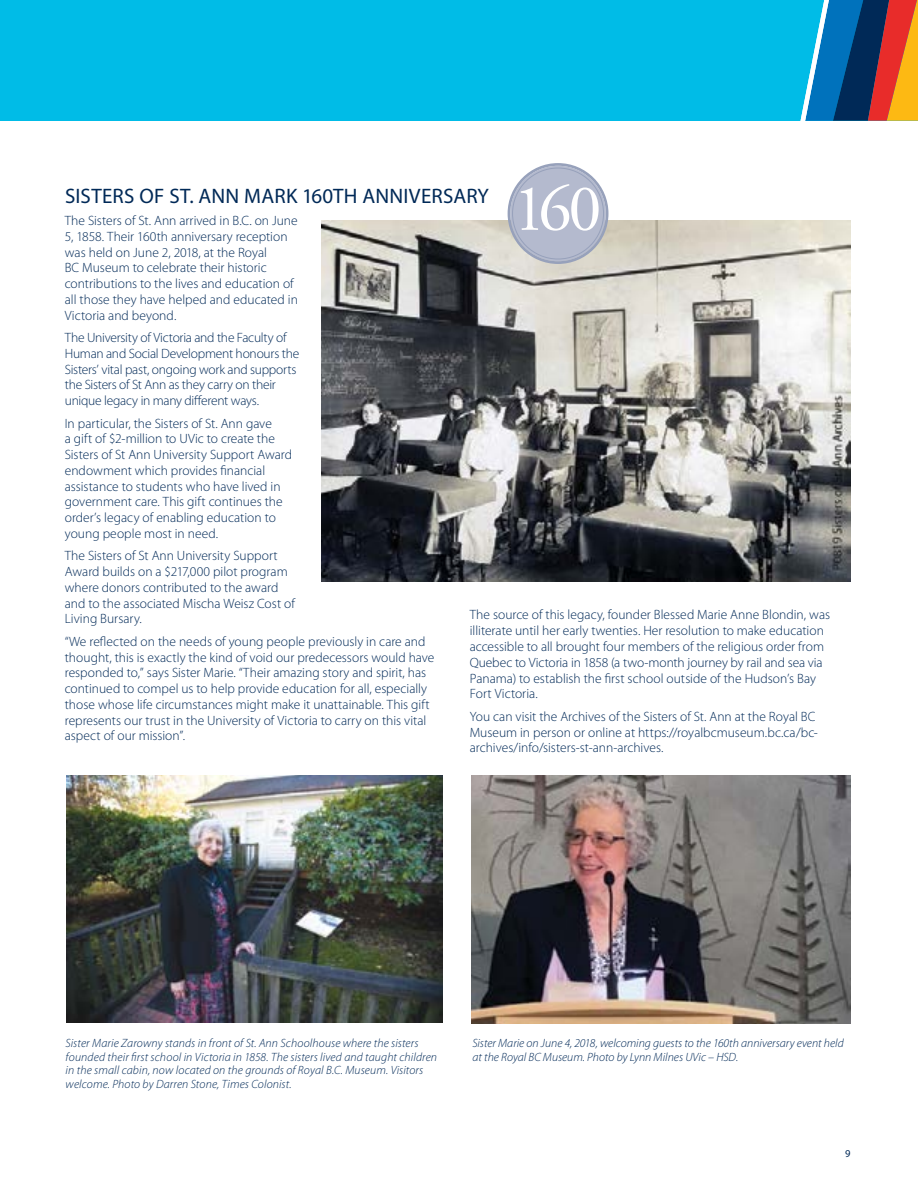
<style>
.page{position:relative;width:918px;height:1188px;background:#fff}
.page>*{position:absolute;margin:0;border:0;box-sizing:border-box;transform-origin:0 0}
.t1{font:66px "Adobe Garamond Pro";color:#fff}
.t2{font:21px "Myriad Pro";letter-spacing:.015em;color:#002957}
.t3{font:300 13.5px/15.8px "Myriad Pro";color:#002957}
.t4{font:300 13.5px/15.8px "Myriad Pro";letter-spacing:-.02em;color:#002957}
.t5{font:italic 300 12px/13.5px "Myriad Pro";letter-spacing:.01em;color:#002957}
.t6{font:10.5px "Myriad Pro";color:#002957}
</style>
<div class="page">
<div style="left:0;top:0;width:918px;height:121px;background:#00bce7"></div>
<svg style="left:800px;top:0;width:118px;height:121px;background:#5a6975"></svg>
<img style="left:322px;top:221px;width:528px;height:361px">
<img style="left:67px;top:775px;width:375px;height:247px">
<div style="left:510px;top:166px;width:96px;height:95px;background:#b4bace;border-radius:50%"></div>
<div style="left:508px;top:163px;width:100px;height:101px;border:3px solid #97a1bb;border-radius:50%"></div>
<img style="left:471px;top:775px;width:379px;height:249px">
<h1 class="t1" style="left:513px;top:169px;width:90px">160</h1>
<h2 class="t2" style="left:65px;top:183px;width:426px">SISTERS OF ST. ANN MARK 160TH ANNIVERSARY</h2>
<p class="t3" style="left:65px;top:213px;width:235px">The Sisters of St. Ann arrived in B.C. on June 5, 1858. Their 160th anniversary reception was held on June 2, 2018, at the Royal<br>BC Museum to celebrate their historic contributions to the lives and education of all those they have helped and educated in Victoria and beyond.</p>
<p class="t4" style="left:65px;top:330px;width:236px">The University of Victoria and the Faculty of Human and Social Development honours the Sisters’ vital past, ongoing work and supports the Sisters of St Ann as they carry on their unique legacy in many different ways.</p>
<p class="t3" style="left:65px;top:415px;width:229px">In particular, the Sisters of St. Ann gave<br>a gift of $2-million to UVic to create the Sisters of St Ann University Support Award endowment which provides financial assistance to students who have lived in government care. This gift continues the order’s legacy of enabling education to young people most in need.</p>
<p class="t3" style="left:65px;top:548px;width:232px">The Sisters of St Ann University Support Award builds on a $217,000 pilot program where donors contributed to the award and to the associated Mischa Weisz Cost of Living Bursary.</p>
<p class="t3" style="left:65px;top:633px;width:371px">“We reflected on the needs of young people previously in care and thought, this is exactly the kind of void our predecessors would have responded to,” says Sister Marie. “Their amazing story and spirit, has continued to compel us to help provide education for all, especially those whose life circumstances might make it unattainable. This gift represents our trust in the University of Victoria to carry on this vital aspect of our mission”.</p>
<p class="t3" style="left:470px;top:607px;width:362px">The source of this legacy, founder Blessed Marie Anne Blondin, was illiterate until her early twenties. Her resolution to make education accessible to all brought four members of the religious order from Quebec to Victoria in 1858 (a two-month journey by rail and sea via Panama) to establish the first school outside of the Hudson’s Bay Fort Victoria.</p>
<p class="t3" style="left:470px;top:708px;width:350px">You can visit the Archives of the Sisters of St. Ann at the Royal BC<br>Museum in person or online at https://royalbcmuseum.bc.ca/bc&shy;archives/info/sisters-st-ann-archives.</p>
<p class="t5" style="left:66px;top:1036px;width:373px">Sister Marie Zarowny stands in front of St. Ann Schoolhouse where the sisters founded their first school in Victoria in 1858. The sisters lived and taught children in the small cabin, now located on the grounds of Royal B.C. Museum. Visitors welcome. Photo by Darren Stone, Times Colonist.</p>
<p class="t5" style="left:472px;top:1036px;width:373px">Sister Marie on June 4, 2018, welcoming guests to the 160th anniversary event held at the Royal BC Museum. Photo by Lynn Milnes UVic – HSD.</p>
<p class="t6" style="left:845px;top:1147px;width:7px">9</p>
</div>
